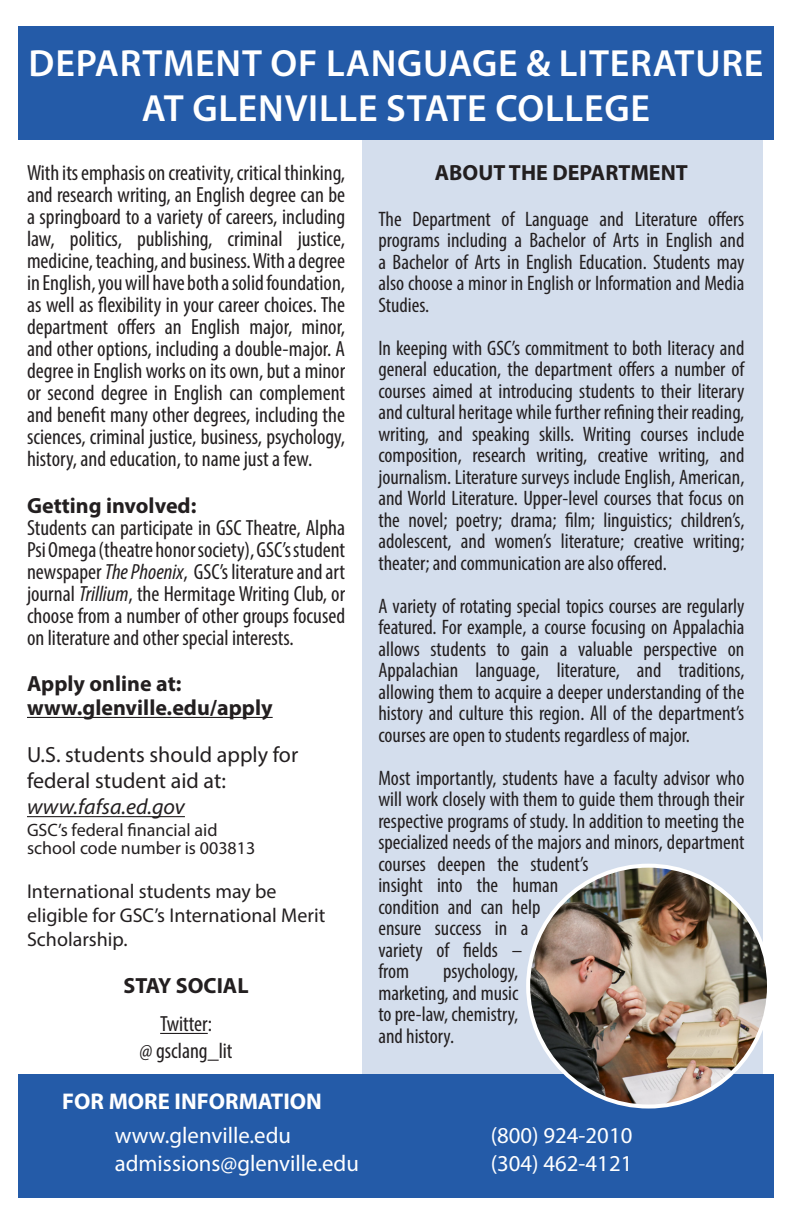
<style>
.page{position:relative;width:792px;height:1224px;background:#fff}
.page>*{position:absolute;margin:0;border:0;box-sizing:border-box;transform-origin:0 0}
.t1{font:600 38px "Myriad Pro";letter-spacing:.02em;color:#fff}
.t2{font:22.8px "Myriad Pro";color:#fff}
.t3{font:700 22.8px "Myriad Pro";color:#fff}
.xmsonormal{font:condensed 22px/22px "Myriad Pro";color:#231f20;text-align:justify}
.t4{font:700 22px "Myriad Pro";color:#231f20}
.t5{font:22px/26.4px "Myriad Pro";color:#231f20}
.t6{font:italic 22px "Myriad Pro";color:#231f20}
.t7{font:condensed 21px/21.6px "Myriad Pro";color:#231f20;text-align:justify}
.t8{font:20px/24px "Myriad Pro";color:#231f20}
.t9{font:18px "Myriad Pro";color:#231f20}
.s1{font-style:italic}
</style>
<div class="page">
<div style="left:18px;top:26px;width:756px;height:114px;background:#245ba8"></div>
<hr style="left:27px;top:717px;width:246px;height:1px;background:#231f20">
<hr style="left:27px;top:816px;width:158px;height:1px;background:#231f20">
<hr style="left:160px;top:1033px;width:48px;height:1px;background:#231f20">
<div style="left:18px;top:1074px;width:756px;height:124px;background:#245ba8"></div>
<div style="left:362px;top:140px;width:401px;height:934px;background:#d4deed"></div>
<img style="left:528px;top:866px;width:241px;height:241px;border-radius:120px">
<p class="t1" style="left:29px;top:39px;width:736px">DEPARTMENT OF LANGUAGE &amp; LITERATURE</p>
<p class="t1" style="left:142px;top:84px;width:510px">AT GLENVILLE STATE COLLEGE</p>
<p class="xmsonormal" style="left:27px;top:162px;width:320px">With its emphasis on creativity, critical thinking, and research writing, an English degree can be a springboard to a variety of careers, including law, politics, publishing, criminal justice, medicine, teaching, and business. With a degree in English, you will have both a solid foundation, as well as flexibility in your career choices. The department offers an English major, minor, and other options, including a double-major. A degree in English works on its own, but a minor or second degree in English can complement and benefit many other degrees, including the sciences, criminal justice, business, psychology, history, and education, to name just a few.</p>
<p class="t4" style="left:27px;top:491px;width:171px">Getting involved:</p>
<p class="xmsonormal" style="left:27px;top:516px;width:320px">Students can participate in GSC Theatre, Alpha Psi Omega (theatre honor society), GSC’s student newspaper <span class="s1">The Phoenix</span>, GSC’s literature and art journal <span class="s1">Trillium</span>, the Hermitage Writing Club, or choose from a number of other groups focused on literature and other special interests.</p>
<p class="t4" style="left:27px;top:669px;width:156px">Apply online at:</p>
<p class="t4" style="left:27px;top:693px;width:247px">www.glenville.edu/apply</p>
<p class="t5" style="left:27px;top:741px;width:273px">U.S. students should apply for federal student aid at:</p>
<p class="t6" style="left:27px;top:793px;width:159px">www.fafsa.ed.gov</p>
<p class="t9" style="left:27px;top:819px;width:192px">GSC’s federal financial aid</p>
<p class="t9" style="left:27px;top:837px;width:230px">school code number is 003813</p>
<p class="t8" style="left:27px;top:879px;width:300px">International students may be eligible for GSC’s International Merit<br>Scholarship.</p>
<p class="t4" style="left:124px;top:971px;width:127px">STAY SOCIAL</p>
<p class="xmsonormal" style="left:160px;top:1013px;width:53px">Twitter:</p>
<p class="xmsonormal" style="left:140px;top:1039px;width:94px">@ gsclang_lit</p>
<p class="t3" style="left:62px;top:1086px;width:261px">FOR MORE INFORMATION</p>
<p class="t2" style="left:115px;top:1122px;width:178px">www.glenville.edu</p>
<p class="t2" style="left:115px;top:1149px;width:246px">admissions@glenville.edu</p>
<p class="t4" style="left:435px;top:159px;width:255px">ABOUT THE DEPARTMENT</p>
<p class="t7" style="left:378px;top:208px;width:368px">The Department of Language and Literature offers programs including a Bachelor of Arts in English and a Bachelor of Arts in English Education. Students may also choose a minor in English or Information and Media Studies.</p>
<p class="t7" style="left:378px;top:337px;width:368px">In keeping with GSC’s commitment to both literacy and general education, the department offers a number of courses aimed at introducing students to their literary and cultural heritage while further refining their reading, writing, and speaking skills. Writing courses include composition, research writing, creative writing, and journalism. Literature surveys include English, American, and World Literature. Upper-level courses that focus on the novel; poetry; drama; film; linguistics; children’s, adolescent, and women’s literature; creative writing; theater; and communication are also offered.</p>
<p class="t7" style="left:378px;top:595px;width:368px">A variety of rotating special topics courses are regularly featured. For example, a course focusing on Appalachia allows students to gain a valuable perspective on Appalachian language, literature, and traditions, allowing them to acquire a deeper understanding of the history and culture this region. All of the department’s courses are open to students regardless of major.</p>
<p class="t7" style="left:378px;top:767px;width:368px;text-align:left">Most importantly, students have a faculty advisor who will work closely with them to guide them through their respective programs of study. In addition to meeting the specialized needs of the majors and minors, department courses deepen the student’s<br>insight into the human<br>condition and can help<br>ensure success in a<br>variety of fields –<br>from</p>
<p class="t7" style="left:378px;top:960px;width:142px;text-indent:65px">psychology, marketing, and music to pre-law, chemistry, and history.</p>
<p class="t2" style="left:491px;top:1122px;width:143px">(800) 924-2010</p>
<p class="t2" style="left:491px;top:1149px;width:143px">(304) 462-4121</p>
</div>
